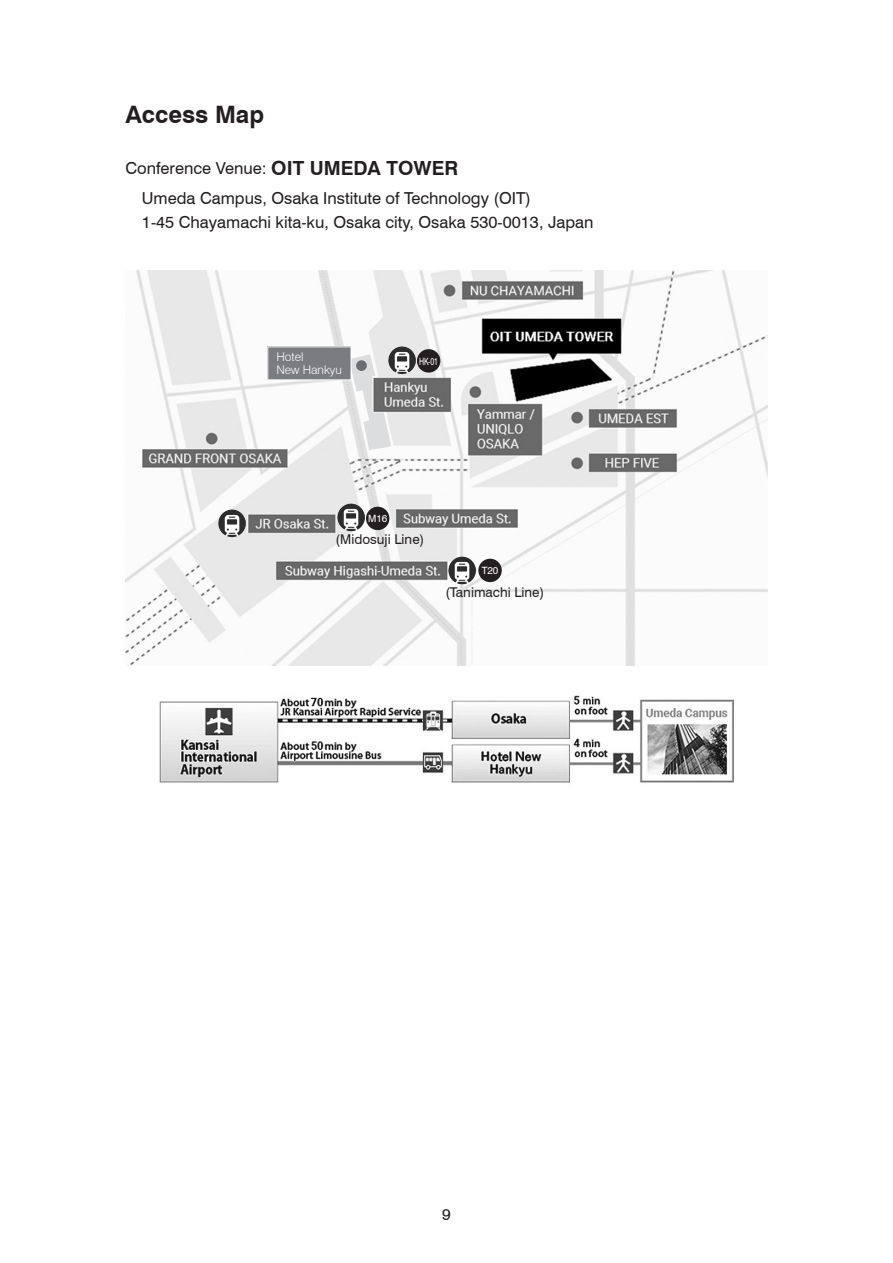
<style>
.page{position:relative;width:893px;height:1263px;background:#fff}
.page>*{position:absolute;margin:0;border:0;box-sizing:border-box;transform-origin:0 0}
.大見出し{font:700 24px "Swiss 721 BT";color:#231f20}
.t1{font:16.5px "Swiss 721 BT";color:#231f20}
.t2{font:15.75px "Swiss 721 BT";color:#231f20}
.t3{font:13.5px "Swiss 721 BT";color:#231f20}
.t4{font:300 12px "Swiss 721 BT";color:#fff}
.t5{font:10.05px "Swiss 721 BT";color:#fff}
.t6{font:10.05px "Swiss 721 BT";color:#fff;scale:.7 1}
.s1{font-weight:700;font-size:19.5px}
</style>
<div class="page">
<img style="left:125px;top:271px;width:643px;height:394px">
<img style="left:159px;top:695px;width:574px;height:88px">
<svg style="left:349px;top:354px;width:42px;height:96px"></svg>
<div style="left:356px;top:360px;width:11px;height:11px;background:#6c6d70;border-radius:50%"></div>
<div style="left:268px;top:347px;width:83px;height:33px;background:#7a7c7f"></div>
<div style="left:267px;top:346px;width:84px;height:34px;border:1px solid #fff"></div>
<img style="left:218px;top:509px;width:28px;height:28px">
<img style="left:388px;top:346px;width:28px;height:28px">
<img style="left:448px;top:557px;width:28px;height:27px">
<div style="left:366px;top:507px;width:23px;height:23px;background:#231f20;border-radius:50%"></div>
<img style="left:337px;top:504px;width:28px;height:27px">
<div style="left:478px;top:559px;width:24px;height:23px;background:#231f20;border-radius:50%"></div>
<div style="left:417px;top:349px;width:23px;height:24px;background:#231f20;border-radius:50%"></div>
<p class="大見出し" style="left:125px;top:100px;width:140px">Access Map</p>
<p class="t1" style="left:125px;top:158px;width:334px">Conference Venue: <span class="s1">OIT UMEDA TOWER</span></p>
<p class="t1" style="left:142px;top:188px;width:391px">Umeda Campus, Osaka Institute of Technology (OIT)</p>
<p class="t1" style="left:142px;top:212px;width:453px">1-45 Chayamachi kita-ku, Osaka city, Osaka 530-0013, Japan</p>
<p class="t4" style="left:276px;top:349px;width:29px">Hotel</p>
<p class="t4" style="left:276px;top:362px;width:67px">New Hankyu</p>
<p class="t6" style="left:419px;top:355px;width:29px">HK-01</p>
<p class="t5" style="left:368px;top:512px;width:21px">M16</p>
<p class="t3" style="left:336px;top:531px;width:90px">(Midosuji Line)</p>
<p class="t5" style="left:482px;top:564px;width:18px">T20</p>
<p class="t3" style="left:445px;top:584px;width:100px">(Tanimachi Line)</p>
<p class="t2" style="left:442px;top:1205px;width:10px">9</p>
</div>
